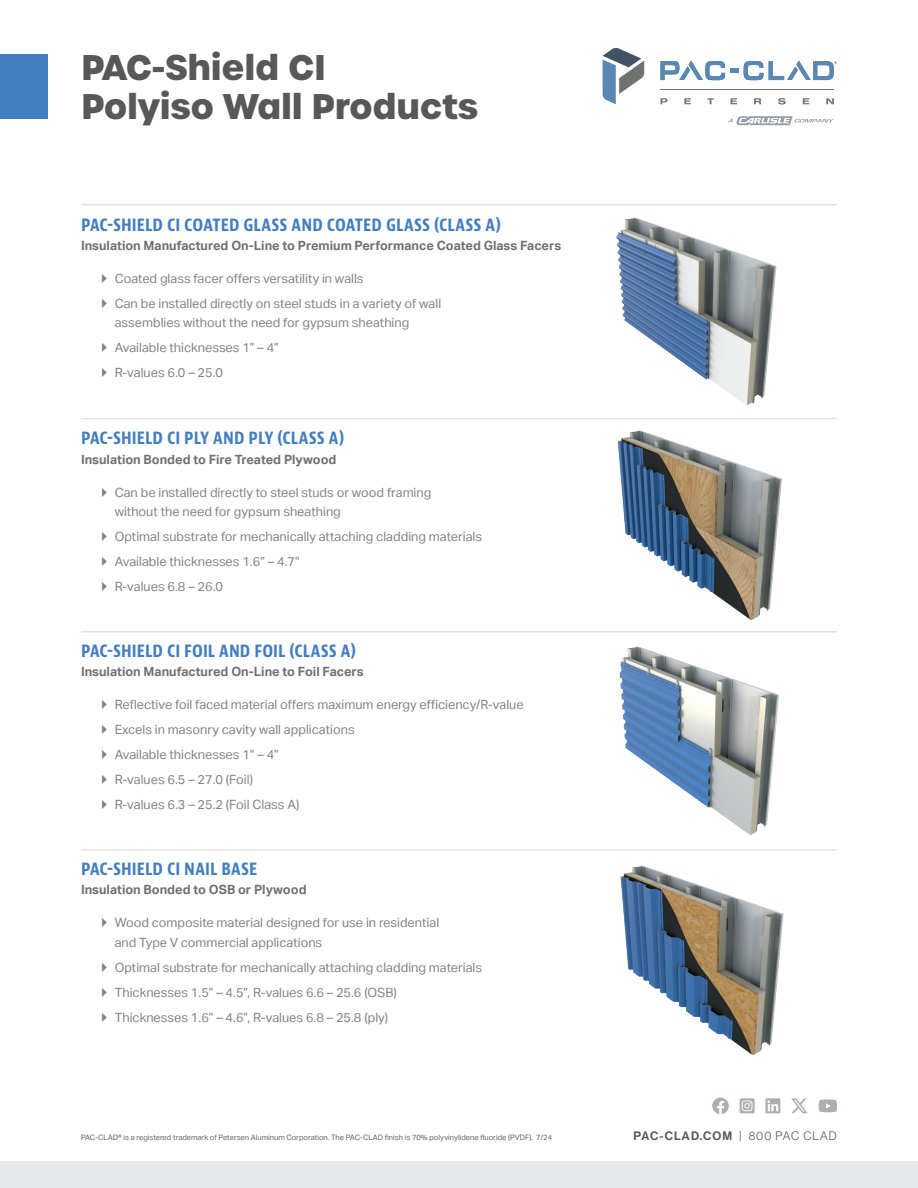
<style>
.page{position:relative;width:918px;height:1188px;background:#fff}
.page>*{position:absolute;margin:0;border:0;box-sizing:border-box;transform-origin:0 0}
.t1{font:700 34.5px/39px "Urbane";letter-spacing:-.01em;color:#57585a}
.t2{font:700 condensed 18px "Bernino Sans";color:#437ec1}
.t3{font:12.75px/24.9px "Aktiv Grotesk";color:#808285}
.t4{font:700 12.75px "Aktiv Grotesk";color:#6f7073}
.t5{font:12px "N Haas Grotesk DS Pro 65 Md";letter-spacing:.095em;color:#57585a}
.t6{font:7.5px "Aktiv Grotesk";color:#636366}
.s1{font-family:"N Haas Grotesk DS Pro 45 Lt"}
</style>
<div class="page">
<div style="left:730px;top:68px;width:9px;height:5px;background:#5b88b2"></div>
<svg style="left:660px;top:61px;width:65px;height:19px"></svg>
<svg style="left:744px;top:61px;width:93px;height:19px"></svg>
<svg style="left:661px;top:98px;width:7px;height:6px"></svg>
<svg style="left:684px;top:98px;width:7px;height:6px"></svg>
<svg style="left:707px;top:98px;width:7px;height:6px"></svg>
<svg style="left:731px;top:98px;width:6px;height:6px"></svg>
<svg style="left:754px;top:98px;width:7px;height:6px"></svg>
<svg style="left:778px;top:98px;width:8px;height:7px"></svg>
<svg style="left:803px;top:98px;width:6px;height:6px"></svg>
<svg style="left:826px;top:98px;width:8px;height:6px"></svg>
<hr style="left:661px;top:89px;width:173px;height:1px;background:#707271">
<svg style="left:603px;top:48px;width:41px;height:56px"></svg>
<svg style="left:728px;top:116px;width:106px;height:9px"></svg>
<div style="left:0;top:1161px;width:918px;height:27px;background:#e6e7e9"></div>
<svg style="left:712px;top:1098px;width:17px;height:16px"></svg>
<svg style="left:740px;top:1098px;width:15px;height:15px"></svg>
<svg style="left:765px;top:1098px;width:15px;height:15px"></svg>
<svg style="left:819px;top:1099px;width:18px;height:13px"></svg>
<svg style="left:791px;top:1098px;width:17px;height:15px"></svg>
<div style="left:0;top:54px;width:48px;height:65px;background:#437ec1"></div>
<img style="left:616px;top:217px;width:161px;height:188px">
<img style="left:617px;top:430px;width:165px;height:190px">
<img style="left:619px;top:646px;width:160px;height:189px">
<img style="left:620px;top:865px;width:164px;height:190px">
<hr style="left:81px;top:204px;width:756px;height:2px;background:#e1e2e4">
<hr style="left:81px;top:418px;width:756px;height:1px;background:#e1e2e4">
<hr style="left:81px;top:849px;width:756px;height:1px;background:#e1e2e4">
<hr style="left:81px;top:631px;width:756px;height:2px;background:#e1e2e4">
<h1 class="t1" style="left:81px;top:48px;width:399px">PAC-Shield CI<br>Polyiso Wall Products</h1>
<h2 class="t2" style="left:81px;top:213px;width:421px">PAC-SHIELD CI COATED GLASS AND COATED GLASS (CLASS A)</h2>
<p class="t4" style="left:81px;top:238px;width:482px">Insulation Manufactured On-Line to Premium Performance Coated Glass Facers</p>
<p class="t3" style="left:115px;top:266px;width:328px">Coated glass facer offers versatility in walls<br>Can be installed directly on steel studs in a variety of wall</p>
<p class="t3" style="left:115px;top:310px;width:296px">assemblies without the need for gypsum sheathing<br>Available thicknesses 1” – 4”<br>R-values 6.0 – 25.0</p>
<h2 class="t2" style="left:81px;top:426px;width:265px">PAC-SHIELD CI PLY AND PLY (CLASS A)</h2>
<p class="t4" style="left:81px;top:451px;width:257px">Insulation Bonded to Fire Treated Plywood</p>
<p class="t3" style="left:115px;top:482px;width:318px;line-height:19.5px">Can be installed directly to steel studs or wood framing without the need for gypsum sheathing</p>
<p class="t3" style="left:115px;top:524px;width:369px">Optimal substrate for mechanically attaching cladding materials<br>Available thicknesses 1.6” – 4.7”<br>R-values 6.8 – 26.0</p>
<h2 class="t2" style="left:81px;top:639px;width:277px">PAC-SHIELD CI FOIL AND FOIL (CLASS A)</h2>
<p class="t4" style="left:81px;top:664px;width:284px">Insulation Manufactured On-Line to Foil Facers</p>
<p class="t3" style="left:115px;top:692px;width:410px">Reflective foil faced material offers maximum energy efficiency/R-value Excels in masonry cavity wall applications<br>Available thicknesses 1” – 4”<br>R-values 6.5 – 27.0 (Foil)<br>R-values 6.3 – 25.2 (Foil Class A)</p>
<h2 class="t2" style="left:81px;top:857px;width:178px">PAC-SHIELD CI NAIL BASE</h2>
<p class="t4" style="left:81px;top:882px;width:227px">Insulation Bonded to OSB or Plywood</p>
<p class="t3" style="left:115px;top:913px;width:326px;line-height:19.5px">Wood composite material designed for use in residential and Type V commercial applications</p>
<p class="t3" style="left:115px;top:955px;width:369px">Optimal substrate for mechanically attaching cladding materials<br>Thicknesses 1.5” – 4.5”, R-values 6.6 – 25.6 (OSB)<br>Thicknesses 1.6” – 4.6”, R-values 6.8 – 25.8 (ply)</p>
<p class="t6" style="left:81px;top:1133px;width:473px">PAC-CLAD® is a registered trademark of Petersen Aluminum Corporation. The PAC-CLAD finish is 70% polyvinylidene fluoride (PVDF). 7/24</p>
<p class="t5" style="left:633px;top:1129px;width:205px">PAC-CLAD.COM <span class="s1">| 800 PAC CLAD</span></p>
</div>
